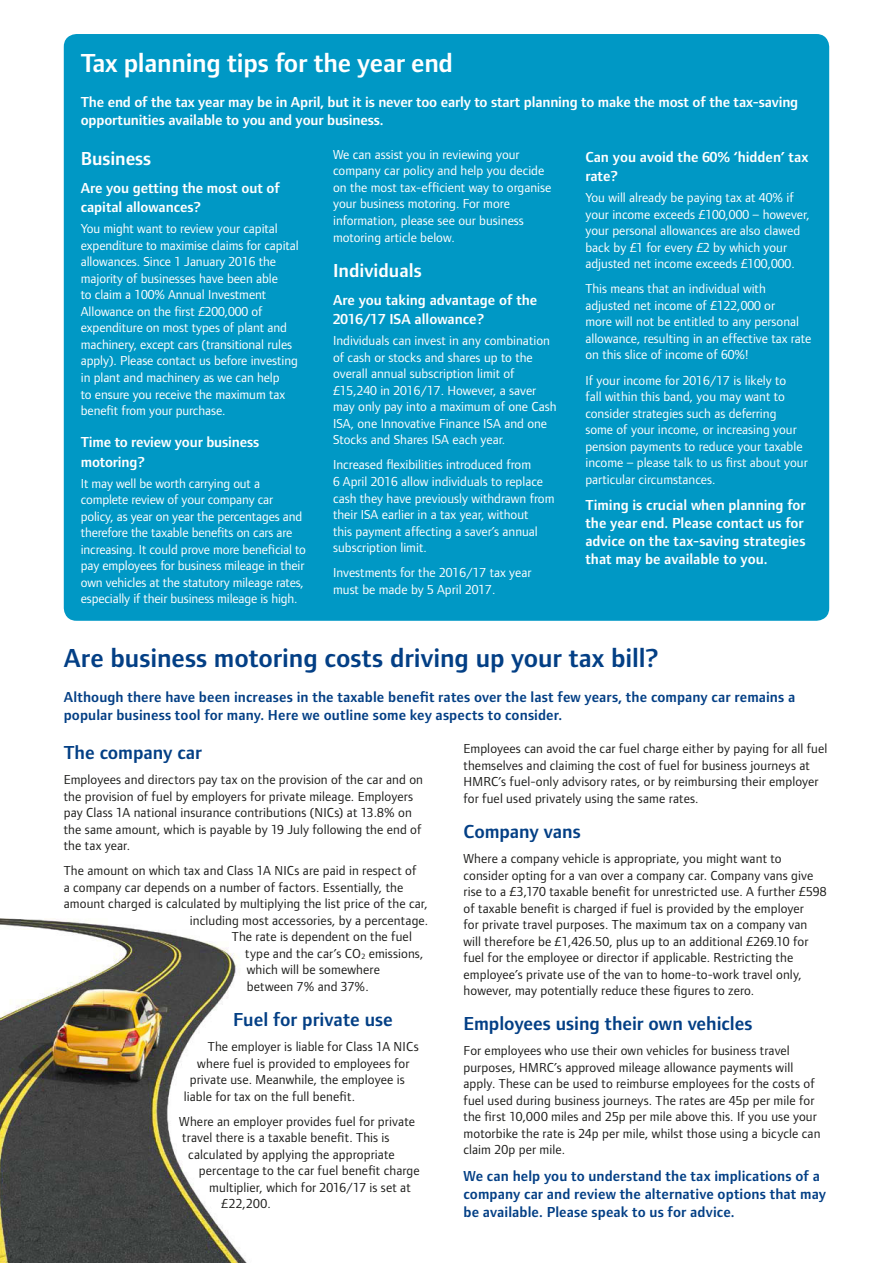
<style>
.page{position:relative;width:893px;height:1263px;background:#fff}
.page>*{position:absolute;margin:0;border:0;box-sizing:border-box;transform-origin:0 0}
.Heading1{font:600 27px "Foundry Form Sans";color:#033f85}
.Heading1-2{font:600 27px "Foundry Form Sans";letter-spacing:-.01em;color:#fff}
.Heading2{font:600 19.5px "Foundry Form Sans";color:#033f85}
.Heading2-2{font:600 19.5px "Foundry Form Sans";color:#fff}
.Subtitle{font:600 15px/18px "Foundry Form Sans";letter-spacing:.005em;color:#033f85}
.Heading3{font:600 15px/19.5px "Foundry Form Sans";letter-spacing:-.005em;color:#fff}
.Subtitle-2{font:600 15px/18px "Foundry Form Sans";letter-spacing:-.01em;color:#fff}
.Outro{font:600 15px/18px "Foundry Form Sans";letter-spacing:.005em;color:#033f85}
.Outro-2{font:600 15px/18px "Foundry Form Sans";color:#fff}
.Body{font:13.5px/16.5px "Foundry Form Sans";letter-spacing:.01em;color:#1d1d1b}
.Body-2{font:13.5px/16.5px "Foundry Form Sans";color:#fff}
</style>
<div class="page">
<img style="left:0;top:918px;width:247px;height:345px">
<div style="left:64px;top:34px;width:765px;height:587px;background:#0098c5;border-radius:13px"></div>
<p class="Heading1-2" style="left:81px;top:48px;width:374px">Tax planning tips for the year end</p>
<p class="Subtitle-2" style="left:81px;top:93px;width:719px">The end of the tax year may be in April, but it is never too early to start planning to make the most of the tax-saving opportunities available to you and your business.</p>
<p class="Heading2-2" style="left:81px;top:147px;width:72px">Business</p>
<p class="Heading3" style="left:81px;top:178px;width:201px">Are you getting the most out of capital allowances?</p>
<p class="Body-2" style="left:81px;top:220px;width:219px">You might want to review your capital expenditure to maximise claims for capital allowances. Since 1 January 2016 the majority of businesses have been able<br>to claim a 100% Annual Investment Allowance on the first £200,000 of expenditure on most types of plant and machinery, except cars (transitional rules apply). Please contact us before investing in plant and machinery as we can help<br>to ensure you receive the maximum tax benefit from your purchase.</p>
<p class="Heading3" style="left:81px;top:433px;width:180px">Time to review your business motoring?</p>
<p class="Body-2" style="left:81px;top:475px;width:227px">It may well be worth carrying out a complete review of your company car policy, as year on year the percentages and therefore the taxable benefits on cars are increasing. It could prove more beneficial to pay employees for business mileage in their own vehicles at the statutory mileage rates, especially if their business mileage is high.</p>
<p class="Body-2" style="left:333px;top:146px;width:220px">We can assist you in reviewing your company car policy and help you decide on the most tax-efficient way to organise your business motoring. For more information, please see our business motoring article below.</p>
<p class="Heading2-2" style="left:333px;top:259px;width:90px">Individuals</p>
<p class="Heading3" style="left:333px;top:290px;width:206px">Are you taking advantage of the<br>2016/17 ISA allowance?</p>
<p class="Body-2" style="left:333px;top:332px;width:225px">Individuals can invest in any combination of cash or stocks and shares up to the overall annual subscription limit of £15,240 in 2016/17. However, a saver may only pay into a maximum of one Cash ISA, one Innovative Finance ISA and one Stocks and Shares ISA each year.</p>
<p class="Body-2" style="left:333px;top:457px;width:223px">Increased flexibilities introduced from<br>6 April 2016 allow individuals to replace cash they have previously withdrawn from their ISA earlier in a tax year, without<br>this payment affecting a saver’s annual subscription limit.</p>
<p class="Body-2" style="left:333px;top:564px;width:200px">Investments for the 2016/17 tax year must be made by 5 April 2017.</p>
<p class="Heading3" style="left:585px;top:147px;width:224px">Can you avoid the 60% ‘hidden’ tax rate?</p>
<p class="Body-2" style="left:585px;top:189px;width:226px">You will already be paying tax at 40% if your income exceeds £100,000 – however, your personal allowances are also clawed back by £1 for every £2 by which your adjusted net income exceeds £100,000.</p>
<p class="Body-2" style="left:585px;top:280px;width:227px">This means that an individual with adjusted net income of £122,000 or<br>more will not be entitled to any personal allowance, resulting in an effective tax rate on this slice of income of 60%!</p>
<p class="Body-2" style="left:585px;top:372px;width:224px">If your income for 2016/17 is likely to<br>fall within this band, you may want to consider strategies such as deferring<br>some of your income, or increasing your pension payments to reduce your taxable income – please talk to us first about your particular circumstances.</p>
<p class="Outro-2" style="left:585px;top:496px;width:222px">Timing is crucial when planning for the year end. Please contact us for advice on the tax-saving strategies that may be available to you.</p>
<p class="Heading1" style="left:64px;top:643px;width:597px">Are business motoring costs driving up your tax bill?</p>
<p class="Subtitle" style="left:64px;top:688px;width:733px">Although there have been increases in the taxable benefit rates over the last few years, the company car remains a popular business tool for many. Here we outline some key aspects to consider.</p>
<p class="Heading2" style="left:64px;top:742px;width:140px">The company car</p>
<p class="Body" style="left:64px;top:771px;width:361px">Employees and directors pay tax on the provision of the car and on the provision of fuel by employers for private mileage. Employers pay Class 1A national insurance contributions (NICs) at 13.8% on the same amount, which is payable by 19 July following the end of the tax year.</p>
<p class="Body" style="left:64px;top:862px;width:354px">The amount on which tax and Class 1A NICs are paid in respect of</p>
<p class="Body" style="left:64px;top:879px;width:341px">a company car depends on a number of factors. Essentially, the</p>
<p class="Body" style="left:64px;top:895px;width:366px">amount charged is calculated by multiplying the list price of the car,</p>
<p class="Body" style="left:190px;top:912px;width:240px">including most accessories, by a percentage.</p>
<p class="Body" style="left:232px;top:928px;width:182px">The rate is dependent on the fuel</p>
<p class="Body" style="left:245px;top:945px;width:180px">type and the car’s CO<sub>2</sub> emissions,</p>
<p class="Body" style="left:247px;top:961px;width:135px">which will be somewhere</p>
<p class="Body" style="left:247px;top:978px;width:123px">between 7% and 37%.</p>
<p class="Heading2" style="left:233px;top:1009px;width:161px">Fuel for private use</p>
<p class="Body" style="left:208px;top:1038px;width:212px">The employer is liable for Class 1A NICs</p>
<p class="Body" style="left:197px;top:1055px;width:214px">where fuel is provided to employees for</p>
<p class="Body" style="left:190px;top:1071px;width:216px">private use. Meanwhile, the employee is</p>
<p class="Body" style="left:184px;top:1088px;width:173px">liable for tax on the full benefit.</p>
<p class="Body" style="left:179px;top:1113px;width:237px">Where an employer provides fuel for private</p>
<p class="Body" style="left:182px;top:1129px;width:209px">travel there is a taxable benefit. This is</p>
<p class="Body" style="left:188px;top:1146px;width:208px">calculated by applying the appropriate</p>
<p class="Body" style="left:199px;top:1162px;width:222px">percentage to the car fuel benefit charge</p>
<p class="Body" style="left:209px;top:1179px;width:203px">multiplier, which for 2016/17 is set at</p>
<p class="Body" style="left:221px;top:1195px;width:51px">£22,200.</p>
<p class="Body" style="left:463px;top:740px;width:365px">Employees can avoid the car fuel charge either by paying for all fuel themselves and claiming the cost of fuel for business journeys at HMRC’s fuel-only advisory rates, or by reimbursing their employer for fuel used privately using the same rates.</p>
<p class="Heading2" style="left:463px;top:821px;width:119px">Company vans</p>
<p class="Body" style="left:463px;top:850px;width:365px">Where a company vehicle is appropriate, you might want to consider opting for a van over a company car. Company vans give rise to a £3,170 taxable benefit for unrestricted use. A further £598 of taxable benefit is charged if fuel is provided by the employer<br>for private travel purposes. The maximum tax on a company van will therefore be £1,426.50, plus up to an additional £269.10 for fuel for the employee or director if applicable. Restricting the employee’s private use of the van to home-to-work travel only, however, may potentially reduce these figures to zero.</p>
<p class="Heading2" style="left:463px;top:1013px;width:291px">Employees using their own vehicles</p>
<p class="Body" style="left:463px;top:1042px;width:358px">For employees who use their own vehicles for business travel purposes, HMRC’s approved mileage allowance payments will apply. These can be used to reimburse employees for the costs of fuel used during business journeys. The rates are 45p per mile for the first 10,000 miles and 25p per mile above this. If you use your motorbike the rate is 24p per mile, whilst those using a bicycle can claim 20p per mile.</p>
<p class="Outro" style="left:463px;top:1167px;width:364px">We can help you to understand the tax implications of a company car and review the alternative options that may be available. Please speak to us for advice.</p>
</div>
